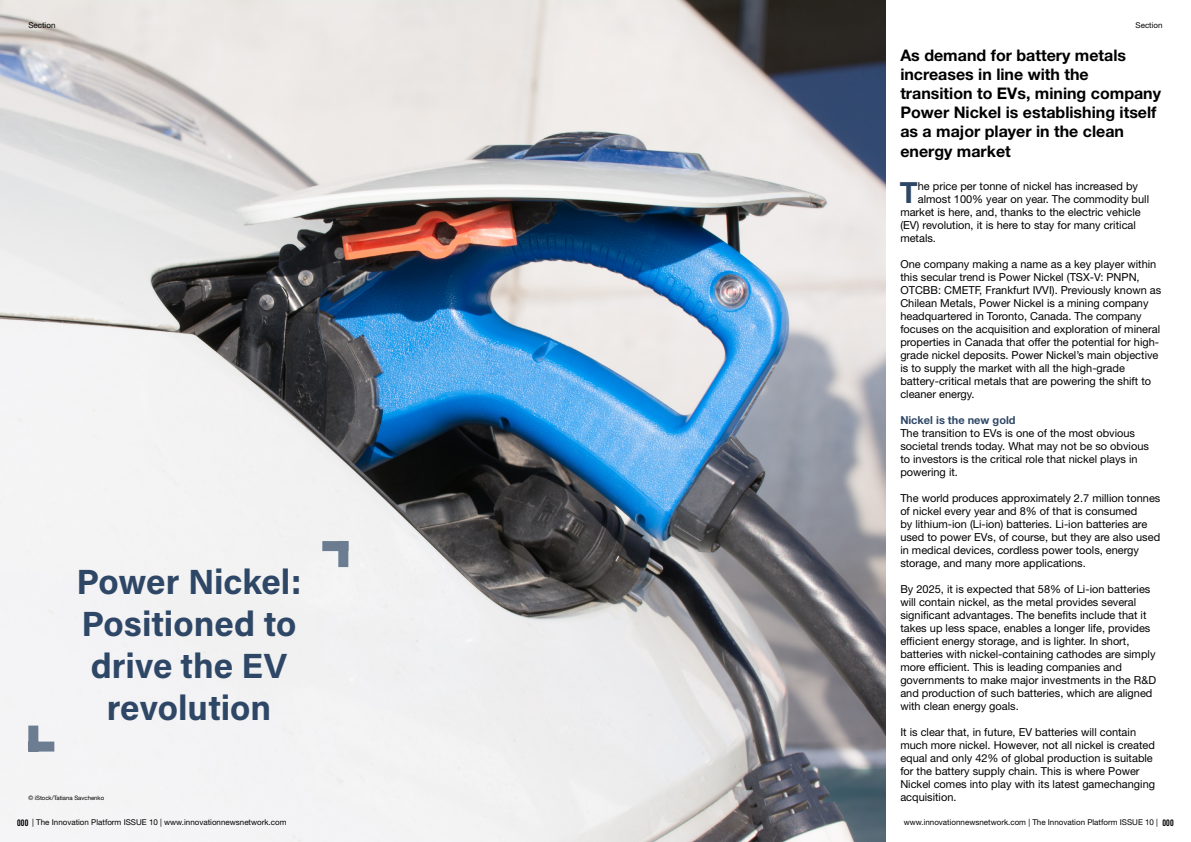
<style>
.page{position:relative;width:1191px;height:842px;background:#fff}
.page>*{position:absolute;margin:0;border:0;box-sizing:border-box;transform-origin:0 0}
.t1{font:35px/42px "Acumin Variable Concept";letter-spacing:.055em;color:#2f4766;text-align:center}
.t2{font:700 29.2px "Helvetica Neue LT Std";color:#2f4766}
.t3{font:700 16px/19.2px "Helvetica Neue LT Std";color:#000}
.t4{font:11px/13px "Helvetica Neue LT Std";color:#000}
.t5{font:700 11px "Helvetica Neue LT Std";color:#2f4766}
.t6{font:8px "Helvetica Neue LT Std";color:#000}
.t7{font:6px "Helvetica Neue";color:#000}
.s1{font-family:"Acumin Variable Concept";font-size:10px}
</style>
<div class="page">
<img style="left:0;top:0;width:885px;height:842px">
<div style="left:28px;top:725px;width:10px;height:26px;background:#6c7d92"></div>
<div style="left:28px;top:741px;width:26px;height:10px;background:#6c7d93"></div>
<div style="left:338px;top:541px;width:10px;height:26px;background:#6c7d92"></div>
<div style="left:322px;top:541px;width:26px;height:10px;background:#6c7c91"></div>
<p class="t6" style="left:28px;top:21px;width:29px">Section</p>
<p class="t6" style="left:1135px;top:21px;width:29px">Section</p>
<h1 class="t1" style="left:77px;top:559px;width:224px">Power Nickel:<br>Positioned to drive the EV revolution</h1>
<h3 class="t3" style="left:900px;top:45px;width:262px">As demand for battery metals increases in line with the transition to EVs, mining company<br>Power Nickel is establishing itself as a major player in the clean energy market</h3>
<h2 class="t2" style="left:900px;top:175px;width:19px">T</h2>
<p class="t4" style="left:917px;top:179px;width:222px">he price per tonne of nickel has increased by</p>
<p class="t4" style="left:917px;top:192px;width:233px">almost 100% year on year. The commodity bull</p>
<p class="t4" style="left:900px;top:205px;width:242px">market is here, and, thanks to the electric vehicle</p>
<p class="t4" style="left:900px;top:218px;width:237px">(EV) revolution, it is here to stay for many critical</p>
<p class="t4" style="left:900px;top:231px;width:37px">metals.</p>
<p class="t4" style="left:900px;top:257px;width:262px">One company making a name as a key player within this secular trend is Power Nickel (TSX-V: PNPN, OTCBB: CMETF, Frankfurt IVVI). Previously known as Chilean Metals, Power Nickel is a mining company headquartered in Toronto, Canada. The company focuses on the acquisition and exploration of mineral properties in Canada that offer the potential for high&shy;grade nickel deposits. Power Nickel’s main objective is to supply the market with all the high-grade battery-critical metals that are powering the shift to cleaner energy.</p>
<p class="t5" style="left:900px;top:413px;width:117px">Nickel is the new gold</p>
<p class="t4" style="left:900px;top:426px;width:250px">The transition to EVs is one of the most obvious societal trends today. What may not be so obvious to investors is the critical role that nickel plays in powering it.</p>
<p class="t4" style="left:900px;top:492px;width:261px">The world produces approximately 2.7 million tonnes of nickel every year and 8% of that is consumed<br>by lithium-ion (Li-ion) batteries. Li-ion batteries are used to power EVs, of course, but they are also used in medical devices, cordless power tools, energy storage, and many more applications.</p>
<p class="t4" style="left:900px;top:583px;width:257px">By 2025, it is expected that 58% of Li-ion batteries will contain nickel, as the metal provides several significant advantages. The benefits include that it takes up less space, enables a longer life, provides efficient energy storage, and is lighter. In short, batteries with nickel-containing cathodes are simply more efficient. This is leading companies and governments to make major investments in the R&amp;D and production of such batteries, which are aligned with clean energy goals.</p>
<p class="t4" style="left:900px;top:726px;width:256px">It is clear that, in future, EV batteries will contain much more nickel. However, not all nickel is created equal and only 42% of global production is suitable for the battery supply chain. This is where Power Nickel comes into play with its latest gamechanging</p>
<p class="t7" style="left:28px;top:794px;width:77px">© iStock/Tatiana Savchenko</p>
<p class="t4" style="left:900px;top:791px;width:58px">acquisition.</p>
<p class="t6" style="left:17px;top:817px;width:271px"><span class="s1">000</span> | The Innovation Platform ISSUE 10 | www.innovationnewsnetwork.com</p>
<p class="t6" style="left:903px;top:817px;width:273px">www.innovationnewsnetwork.com | The Innovation Platform ISSUE 10 | <span class="s1">000</span></p>
</div>
